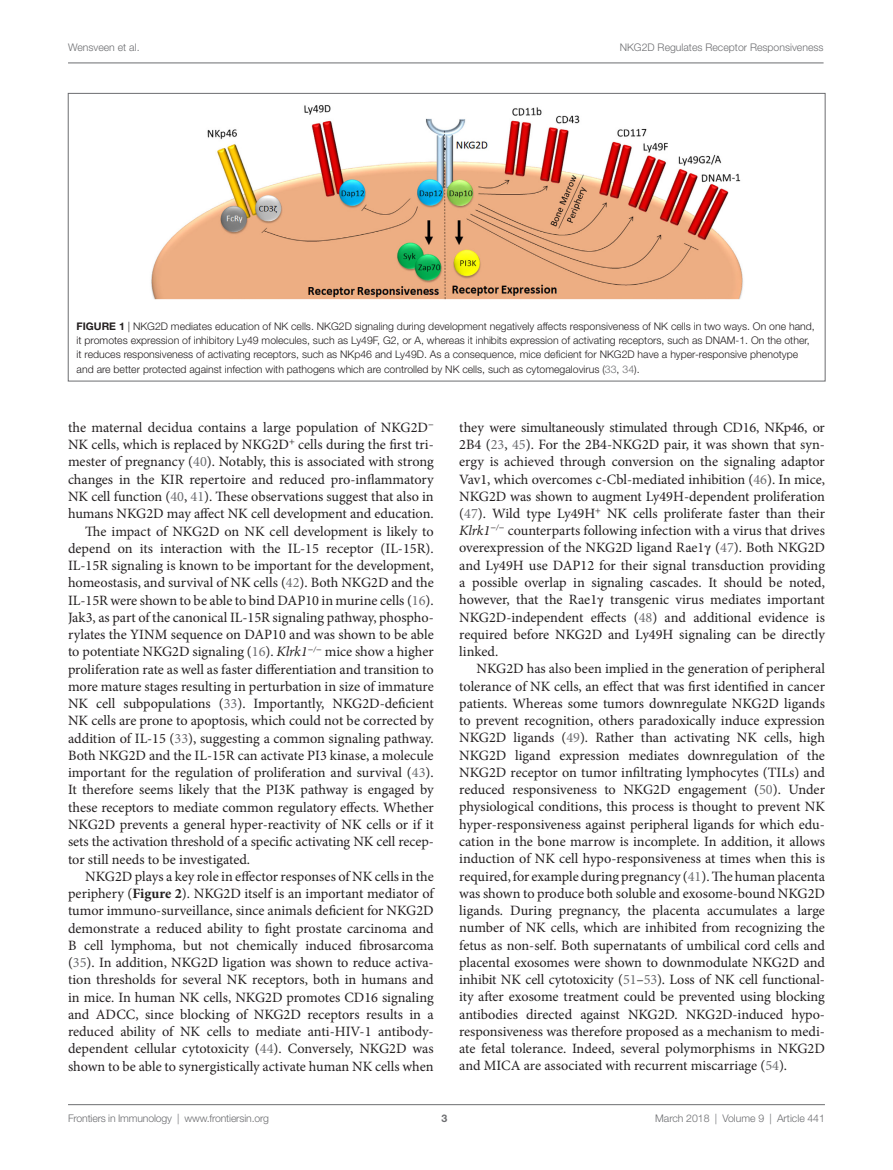
<style>
.page{position:relative;width:893px;height:1170px;background:#fff}
.page>*{position:absolute;margin:0;border:0;box-sizing:border-box;transform-origin:0 0}
.t1{font:14.25px/17.2px "Minion Pro";color:#231f20;text-align:justify}
.t2{font:300 10.5px/14.2px "Helvetica Neue LT Std";color:#231f20}
.t3{font:300 10.5px "Helvetica Neue LT Std";color:#6c6d70}
.t4{font:700 10.5px "Helvetica Neue LT Std";color:#6c6d70}
.s1{font-weight:700}
.s2{color:#6c6d70}
.s3{font-style:italic}
.s4{font-family:"STIX General"}
</style>
<div class="page">
<img style="left:151px;top:105px;width:592px;height:195px">
<hr style="left:68px;top:1104px;width:757px;height:1px;background:#6c6d70">
<hr style="left:68px;top:63px;width:755px;height:1px;background:#6c6d70">
<p class="t3" style="left:68px;top:41px;width:73px">Wensveen et al.</p>
<p class="t3" style="left:620px;top:41px;width:205px">NKG2D Regulates Receptor Responsiveness</p>
<p class="t2" style="left:77px;top:319px;width:740px"><span class="s1">FIGURE 1</span> | NKG2D mediates education of NK cells. NKG2D signaling during development negatively affects responsiveness of NK cells in two ways. On one hand, it promotes expression of inhibitory Ly49 molecules, such as Ly49F, G2, or A, whereas it inhibits expression of activating receptors, such as DNAM-1. On the other, it reduces responsiveness of activating receptors, such as NKp46 and Ly49D. As a consequence, mice deficient for NKG2D have a hyper-responsive phenotype and are better protected against infection with pathogens which are controlled by NK cells, such as cytomegalovirus (<span class="s2">33</span>, <span class="s2">34</span>).</p>
<p class="t1" style="left:68px;top:419px;width:367px">the maternal decidua contains a large population of NKG2D<sup>−</sup></p>
<p class="t1" style="left:68px;top:436px;width:367px">NK cells, which is replaced by NKG2D<sup>+</sup> cells during the first tri-</p>
<p class="t1" style="left:68px;top:453px;width:367px">mester of pregnancy (<span class="s2">40</span>). Notably, this is associated with strong</p>
<p class="t1" style="left:68px;top:470px;width:367px">changes in the KIR repertoire and reduced pro-inflammatory</p>
<p class="t1" style="left:68px;top:488px;width:367px">NK cell function (<span class="s2">40</span>, <span class="s2">41</span>). These observations suggest that also in</p>
<p class="t1" style="left:68px;top:505px;width:367px">humans NKG2D may affect NK cell development and education.</p>
<p class="t1" style="left:85px;top:522px;width:350px">The impact of NKG2D on NK cell development is likely to</p>
<p class="t1" style="left:68px;top:539px;width:367px">depend on its interaction with the IL-15 receptor (IL-15R).</p>
<p class="t1" style="left:68px;top:557px;width:367px">IL-15R signaling is known to be important for the development,</p>
<p class="t1" style="left:68px;top:574px;width:367px">homeostasis, and survival of NK cells (<span class="s2">42</span>). Both NKG2D and the</p>
<p class="t1" style="left:68px;top:591px;width:367px">IL-15R were shown to be able to bind DAP10 in murine cells (<span class="s2">16</span>).</p>
<p class="t1" style="left:68px;top:608px;width:367px">Jak3, as part of the canonical IL-15R signaling pathway, phospho-</p>
<p class="t1" style="left:68px;top:626px;width:367px">rylates the YINM sequence on DAP10 and was shown to be able</p>
<p class="t1" style="left:68px;top:643px;width:367px">to potentiate NKG2D signaling (<span class="s2">16</span>). <span class="s3">Klrk1</span><sup>−</sup><sup>/</sup><sup>−</sup> mice show a higher</p>
<p class="t1" style="left:68px;top:660px;width:367px">proliferation rate as well as faster differentiation and transition to</p>
<p class="t1" style="left:68px;top:677px;width:367px">more mature stages resulting in perturbation in size of immature</p>
<p class="t1" style="left:68px;top:695px;width:367px">NK cell subpopulations (<span class="s2">33</span>). Importantly, NKG2D-deficient</p>
<p class="t1" style="left:68px;top:712px;width:367px">NK cells are prone to apoptosis, which could not be corrected by</p>
<p class="t1" style="left:68px;top:729px;width:367px">addition of IL-15 (<span class="s2">33</span>), suggesting a common signaling pathway.</p>
<p class="t1" style="left:68px;top:746px;width:367px">Both NKG2D and the IL-15R can activate PI3 kinase, a molecule</p>
<p class="t1" style="left:68px;top:764px;width:367px">important for the regulation of proliferation and survival (<span class="s2">43</span>).</p>
<p class="t1" style="left:68px;top:781px;width:367px">It therefore seems likely that the PI3K pathway is engaged by</p>
<p class="t1" style="left:68px;top:798px;width:367px">these receptors to mediate common regulatory effects. Whether</p>
<p class="t1" style="left:68px;top:815px;width:367px">NKG2D prevents a general hyper-reactivity of NK cells or if it</p>
<p class="t1" style="left:68px;top:833px;width:367px">sets the activation threshold of a specific activating NK cell recep-</p>
<p class="t1" style="left:68px;top:850px;width:184px">tor still needs to be investigated.</p>
<p class="t1" style="left:85px;top:867px;width:350px">NKG2D plays a key role in effector responses of NK cells in the</p>
<p class="t1" style="left:68px;top:884px;width:367px">periphery (<span class="s1">Figure 2</span>). NKG2D itself is an important mediator of</p>
<p class="t1" style="left:68px;top:902px;width:367px">tumor immuno-surveillance, since animals deficient for NKG2D</p>
<p class="t1" style="left:68px;top:919px;width:367px">demonstrate a reduced ability to fight prostate carcinoma and</p>
<p class="t1" style="left:68px;top:936px;width:367px">B cell lymphoma, but not chemically induced fibrosarcoma</p>
<p class="t1" style="left:68px;top:953px;width:367px">(<span class="s2">35</span>). In addition, NKG2D ligation was shown to reduce activa-</p>
<p class="t1" style="left:68px;top:971px;width:367px">tion thresholds for several NK receptors, both in humans and</p>
<p class="t1" style="left:68px;top:988px;width:367px">in mice. In human NK cells, NKG2D promotes CD16 signaling</p>
<p class="t1" style="left:68px;top:1005px;width:367px">and ADCC, since blocking of NKG2D receptors results in a</p>
<p class="t1" style="left:68px;top:1022px;width:367px">reduced ability of NK cells to mediate anti-HIV-1 antibody-</p>
<p class="t1" style="left:68px;top:1040px;width:367px">dependent cellular cytotoxicity (<span class="s2">44</span>). Conversely, NKG2D was</p>
<p class="t1" style="left:68px;top:1057px;width:367px">shown to be able to synergistically activate human NK cells when</p>
<p class="t1" style="left:459px;top:418px;width:367px">they were simultaneously stimulated through CD16, NKp46, or 2B4 (<span class="s2">23</span>, <span class="s2">45</span>). For the 2B4-NKG2D pair, it was shown that syn&shy;ergy is achieved through conversion on the signaling adaptor Vav1, which overcomes c-Cbl-mediated inhibition (<span class="s2">46</span>). In mice, NKG2D was shown to augment Ly49H-dependent proliferation (<span class="s2">47</span>). Wild type Ly49H<sup>+</sup> NK cells proliferate faster than their <span class="s3">Klrk1</span><sup>−</sup><sup>/</sup><sup>−</sup> counterparts following infection with a virus that drives overexpression of the NKG2D ligand Rae1<span class="s4">γ</span> (<span class="s2">47</span>). Both NKG2D and Ly49H use DAP12 for their signal transduction providing a possible overlap in signaling cascades. It should be noted, however, that the Rae1<span class="s4">γ</span> transgenic virus mediates important NKG2D-independent effects (<span class="s2">48</span>) and additional evidence is required before NKG2D and Ly49H signaling can be directly linked.</p>
<p class="t1" style="left:459px;top:660px;width:367px;text-indent:17px">NKG2D has also been implied in the generation of peripheral tolerance of NK cells, an effect that was first identified in cancer patients. Whereas some tumors downregulate NKG2D ligands to prevent recognition, others paradoxically induce expression NKG2D ligands (<span class="s2">49</span>). Rather than activating NK cells, high NKG2D ligand expression mediates downregulation of the NKG2D receptor on tumor infiltrating lymphocytes (TILs) and reduced responsiveness to NKG2D engagement (<span class="s2">50</span>). Under physiological conditions, this process is thought to prevent NK hyper-responsiveness against peripheral ligands for which edu&shy;cation in the bone marrow is incomplete. In addition, it allows induction of NK cell hypo-responsiveness at times when this is required, for example during pregnancy (<span class="s2">41</span>). The human placenta was shown to produce both soluble and exosome-bound NKG2D ligands. During pregnancy, the placenta accumulates a large number of NK cells, which are inhibited from recognizing the fetus as non-self. Both supernatants of umbilical cord cells and placental exosomes were shown to downmodulate NKG2D and inhibit NK cell cytotoxicity (<span class="s2">51</span>–<span class="s2">53</span>). Loss of NK cell functional&shy;ity after exosome treatment could be prevented using blocking antibodies directed against NKG2D. NKG2D-induced hypo&shy;responsiveness was therefore proposed as a mechanism to medi&shy;ate fetal tolerance. Indeed, several polymorphisms in NKG2D and MICA are associated with recurrent miscarriage (<span class="s2">54</span>).</p>
<p class="t3" style="left:68px;top:1111px;width:203px">Frontiers in Immunology | www.frontiersin.org</p>
<p class="t3" style="left:655px;top:1111px;width:171px">March 2018 | Volume 9 | Article 441</p>
<p class="t4" style="left:441px;top:1111px;width:7px">3</p>
</div>
